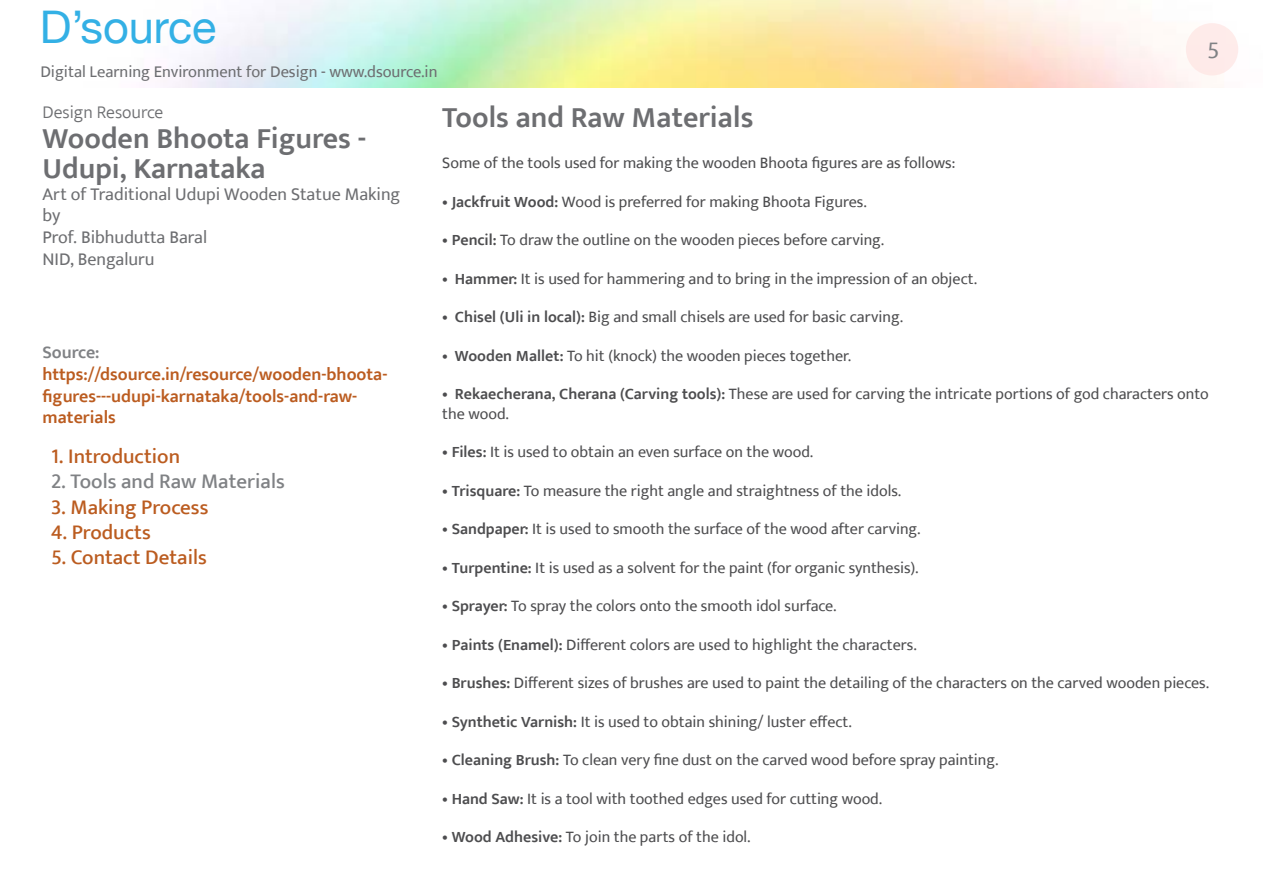
<style>
.page{position:relative;width:1263px;height:893px;background:#fff}
.page>*{position:absolute;margin:0;border:0;box-sizing:border-box;transform-origin:0 0}
.t1{font:45px "Helvetica Neue";color:#33b0e5}
.t2{font:600 30px/30px "Ek Mukta";color:#6d6e71}
.t3{font:24px "Ek Mukta";color:#808285}
.t4{font:500 21px "Ek Mukta";color:#bb5c20}
.t5{font:500 21px "Ek Mukta";color:#808285}
.t6{font:600 18px/21.6px "Ek Mukta";color:#bb5c20}
.t7{font:18px/21.6px "Ek Mukta";color:#6d6e71}
.t8{font:300 18px "Ek Mukta";color:#6d6e71}
.t9{font:600 18px "Ek Mukta";color:#808285}
.t10{font:16.5px "Ek Mukta";color:#6d6e71}
.t11{font:16.05px/19.2px "Ek Mukta";color:#4d4d4f}
.s1{font-weight:600}
</style>
<div class="page">
<div style="left:1186px;top:23px;width:52px;height:52px;background:#feebea;border-radius:50%"></div>
<h1 class="t1" style="left:40px;top:0;width:178px">D’source</h1>
<p class="t10" style="left:40px;top:62px;width:399px">Digital Learning Environment for Design - www.dsource.in</p>
<h3 class="t3" style="left:1207px;top:35px;width:14px">5</h3>
<p class="t8" style="left:43px;top:101px;width:122px">Design Resource</p>
<h2 class="t2" style="left:43px;top:123px;width:325px">Wooden Bhoota Figures -<br>Udupi, Karnataka</h2>
<p class="t7" style="left:43px;top:183px;width:359px">Art of Traditional Udupi Wooden Statue Making by<br>Prof. Bibhudutta Baral<br>NID, Bengaluru</p>
<p class="t9" style="left:43px;top:342px;width:59px">Source:</p>
<p class="t6" style="left:43px;top:363px;width:346px">https://dsource.in/resource/wooden-bhoota&shy;figures---udupi-karnataka/tools-and-raw&shy;materials</p>
<h3 class="t4" style="left:51px;top:444px;width:131px">1. Introduction</h3>
<h3 class="t5" style="left:51px;top:469px;width:235px">2. Tools and Raw Materials</h3>
<h3 class="t4" style="left:51px;top:494px;width:159px">3. Making Process</h3>
<h3 class="t4" style="left:51px;top:519px;width:101px">4. Products</h3>
<h3 class="t4" style="left:51px;top:544px;width:157px">5. Contact Details</h3>
<h2 class="t2" style="left:442px;top:102px;width:313px">Tools and Raw Materials</h2>
<p class="t11" style="left:442px;top:153px;width:515px">Some of the tools used for making the wooden Bhoota figures are as follows:</p>
<p class="t11" style="left:442px;top:192px;width:426px"><span class="s1">• Jackfruit Wood:</span> Wood is preferred for making Bhoota Figures.</p>
<p class="t11" style="left:442px;top:230px;width:444px"><span class="s1">• Pencil:</span> To draw the outline on the wooden pieces before carving.</p>
<p class="t11" style="left:442px;top:269px;width:536px"><span class="s1">• Hammer:</span> It is used for hammering and to bring in the impression of an object.</p>
<p class="t11" style="left:442px;top:307px;width:462px"><span class="s1">• Chisel (Uli in local):</span> Big and small chisels are used for basic carving.</p>
<p class="t11" style="left:442px;top:346px;width:410px"><span class="s1">• Wooden Mallet:</span> To hit (knock) the wooden pieces together.</p>
<p class="t11" style="left:442px;top:384px;width:768px"><span class="s1">• Rekaecherana, Cherana (Carving tools):</span> These are used for carving the intricate portions of god characters onto the wood.</p>
<p class="t11" style="left:442px;top:442px;width:373px"><span class="s1">• Files:</span> It is used to obtain an even surface on the wood.</p>
<p class="t11" style="left:442px;top:481px;width:460px"><span class="s1">• Trisquare:</span> To measure the right angle and straightness of the idols.</p>
<p class="t11" style="left:442px;top:519px;width:480px"><span class="s1">• Sandpaper:</span> It is used to smooth the surface of the wood after carving.</p>
<p class="t11" style="left:442px;top:558px;width:478px"><span class="s1">• Turpentine:</span> It is used as a solvent for the paint (for organic synthesis).</p>
<p class="t11" style="left:442px;top:596px;width:396px"><span class="s1">• Sprayer:</span> To spray the colors onto the smooth idol surface.</p>
<p class="t11" style="left:442px;top:635px;width:476px"><span class="s1">• Paints (Enamel):</span> Different colors are used to highlight the characters.</p>
<p class="t11" style="left:442px;top:673px;width:768px"><span class="s1">• Brushes:</span> Different sizes of brushes are used to paint the detailing of the characters on the carved wooden pieces.</p>
<p class="t11" style="left:442px;top:712px;width:411px"><span class="s1">• Synthetic Varnish:</span> It is used to obtain shining/ luster effect.</p>
<p class="t11" style="left:442px;top:750px;width:558px"><span class="s1">• Cleaning Brush:</span> To clean very fine dust on the carved wood before spray painting.</p>
<p class="t11" style="left:442px;top:789px;width:441px"><span class="s1">• Hand Saw:</span> It is a tool with toothed edges used for cutting wood.</p>
<p class="t11" style="left:442px;top:827px;width:310px"><span class="s1">• Wood Adhesive:</span> To join the parts of the idol.</p>
</div>
